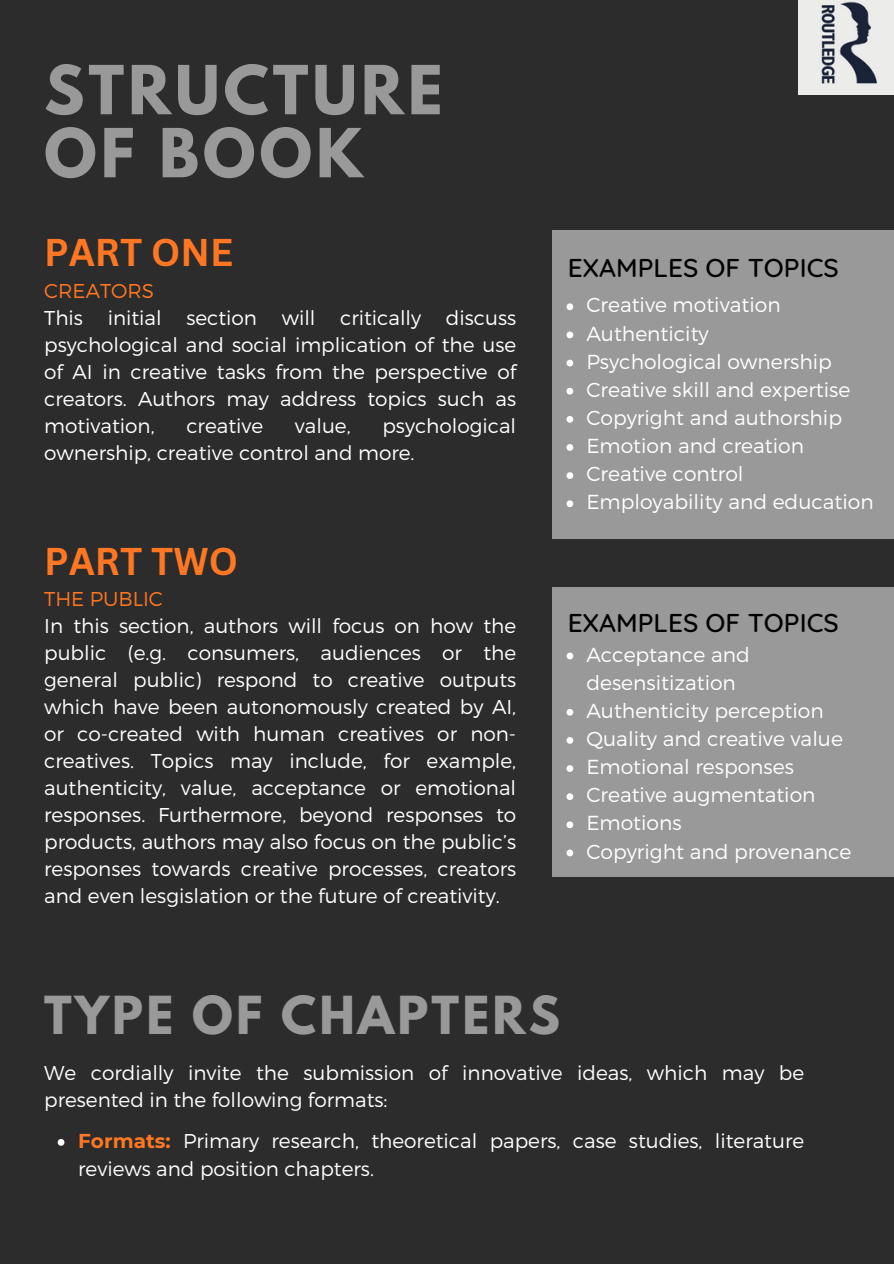
<style>
.page{position:relative;width:894px;height:1264px;background:#fff}
.page>*{position:absolute;margin:0;border:0;box-sizing:border-box;transform-origin:0 0}
.t1{font:700 59.85px/63px "League Spartan";letter-spacing:.065em;color:#999}
.t2{font:700 46.5px "League Spartan";letter-spacing:.065em;color:#999}
.t3{font:700 37.65px "Canva Sans";color:#f72}
.t4{font:500 26.25px "Quicksand";color:#000}
.t5{font:300 20.25px/28.2px "Montserrat";color:#fff}
.t6{font:300 19.95px/27px "Montserrat";color:#fff}
.t7{font:300 19.95px "Montserrat";color:#f72}
.s1{font-weight:700;color:#f72}
</style>
<div class="page">
<div style="left:0;top:0;width:893px;height:1263px;background:#2c2c2c"></div>
<img style="left:798px;top:0;width:95px;height:94px">
<div style="left:551px;top:230px;width:341px;height:309px;background:#999"></div>
<svg style="left:566px;top:303px;width:7px;height:7px"></svg>
<svg style="left:566px;top:331px;width:7px;height:7px"></svg>
<svg style="left:566px;top:360px;width:7px;height:6px"></svg>
<svg style="left:566px;top:388px;width:7px;height:6px"></svg>
<svg style="left:566px;top:416px;width:7px;height:7px"></svg>
<svg style="left:566px;top:444px;width:7px;height:7px"></svg>
<svg style="left:566px;top:472px;width:7px;height:7px"></svg>
<svg style="left:566px;top:500px;width:7px;height:7px"></svg>
<div style="left:551px;top:587px;width:342px;height:290px;background:#999"></div>
<svg style="left:566px;top:652px;width:7px;height:7px"></svg>
<svg style="left:566px;top:709px;width:7px;height:6px"></svg>
<svg style="left:566px;top:737px;width:7px;height:6px"></svg>
<svg style="left:566px;top:765px;width:7px;height:7px"></svg>
<svg style="left:566px;top:793px;width:7px;height:7px"></svg>
<svg style="left:566px;top:821px;width:7px;height:7px"></svg>
<svg style="left:566px;top:849px;width:7px;height:7px"></svg>
<svg style="left:58px;top:1139px;width:6px;height:6px"></svg>
<p class="t1" style="left:44px;top:66px;width:400px">STRUCTURE<br>OF BOOK</p>
<h3 class="t3" style="left:44px;top:226px;width:190px">PART ONE</h3>
<p class="t7" style="left:44px;top:277px;width:111px">CREATORS</p>
<p class="t6" style="left:44px;top:303px;width:473px;text-align:justify">This initial section will critically discuss psychological and social implication of the use of AI in creative tasks from the perspective of creators. Authors may address topics such as motivation,</p>
<p class="t6" style="left:44px;top:411px;width:473px;text-indent:338px">psychological ownership, creative control and more.</p>
<p class="t6" style="left:186px;top:411px;width:78px">creative</p>
<p class="t6" style="left:295px;top:411px;width:57px">value,</p>
<h3 class="t3" style="left:44px;top:534px;width:195px">PART TWO</h3>
<p class="t7" style="left:44px;top:585px;width:120px">THE PUBLIC</p>
<p class="t6" style="left:44px;top:611px;width:473px;text-align:justify">In this section, authors will focus on how the public (e.g. consumers, audiences or the general public) respond to creative outputs which have been autonomously created by AI, or co-created with human creatives or non&shy;creatives. Topics may include, for example, authenticity, value, acceptance or emotional responses. Furthermore, beyond responses to products, authors may also focus on the public’s responses towards creative processes, creators and even lesgislation or the future of creativity.</p>
<h4 class="t4" style="left:567px;top:250px;width:272px">EXAMPLES OF TOPICS</h4>
<p class="t5" style="left:586px;top:290px;width:196px">Creative motivation</p>
<p class="t5" style="left:586px;top:318px;width:124px">Authenticity</p>
<p class="t5" style="left:586px;top:346px;width:247px">Psychological ownership</p>
<p class="t5" style="left:586px;top:374px;width:265px">Creative skill and expertise</p>
<p class="t5" style="left:586px;top:402px;width:257px">Copyright and authorship</p>
<p class="t5" style="left:586px;top:431px;width:219px">Emotion and creation</p>
<p class="t5" style="left:586px;top:459px;width:159px">Creative control</p>
<p class="t5" style="left:586px;top:487px;width:289px">Employability and education</p>
<h4 class="t4" style="left:567px;top:605px;width:272px">EXAMPLES OF TOPICS</h4>
<p class="t5" style="left:586px;top:639px;width:165px">Acceptance and desensitization</p>
<p class="t5" style="left:586px;top:695px;width:239px">Authenticity perception</p>
<p class="t5" style="left:586px;top:723px;width:258px">Quality and creative value</p>
<p class="t5" style="left:586px;top:751px;width:209px">Emotional responses</p>
<p class="t5" style="left:586px;top:780px;width:231px">Creative augmentation</p>
<p class="t5" style="left:586px;top:808px;width:97px">Emotions</p>
<p class="t5" style="left:586px;top:836px;width:266px">Copyright and provenance</p>
<h2 class="t2" style="left:44px;top:992px;width:517px">TYPE OF CHAPTERS</h2>
<p class="t6" style="left:44px;top:1058px;width:761px">We cordially invite the submission of innovative ideas, which may be presented in the following formats:</p>
<p class="t6" style="left:78px;top:1125px;width:727px;line-height:28.2px"><span class="s1">Formats:</span> Primary research, theoretical papers, case studies, literature reviews and position chapters.</p>
</div>
